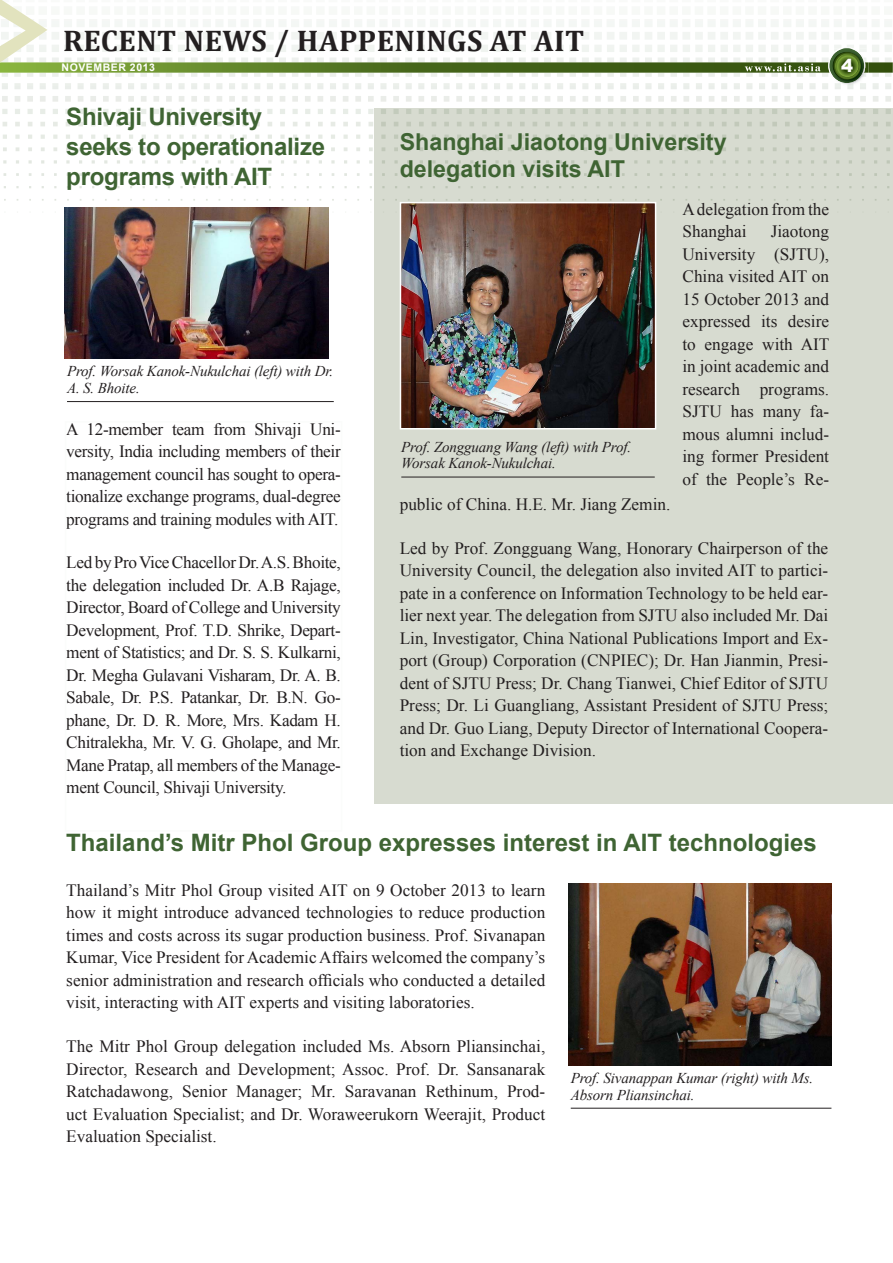
<style>
.page{position:relative;width:893px;height:1263px;background:#fff}
.page>*{position:absolute;margin:0;border:0;box-sizing:border-box;transform-origin:0 0}
.t1{font:700 30px "Cambria";letter-spacing:.015em;color:#231f20}
.t2{font:700 24px/30px "Arial";color:#3f6433}
.t3{font:700 23.25px/27px "Arial";color:#3f6433}
.t4{font:900 18px "Arial";color:#fff}
.t5{font:17.25px/22.5px "Times New Roman";color:#231f20;text-align:justify}
.t6{font:italic 15px/16.5px "Times New Roman";letter-spacing:-.01em;color:#231f20}
.t7{font:700 10.5px "Arial";letter-spacing:.05em;color:#fff}
</style>
<div class="page">
<svg style="left:4px;top:186px;width:368px;height:15px"></svg>
<img style="left:835px;top:84px;width:31px;height:3px">
<svg style="left:0;top:0;width:893px;height:84px"></svg>
<div style="left:374px;top:108px;width:519px;height:696px;background:#d7dbd0"></div>
<hr style="left:67px;top:401px;width:267px;height:1px;background:#231f20">
<hr style="left:571px;top:1108px;width:260px;height:1px;background:#231f20">
<hr style="left:401px;top:477px;width:254px;height:1px;background:#231f20">
<img style="left:65px;top:207px;width:263px;height:152px">
<img style="left:569px;top:884px;width:262px;height:181px">
<img style="left:403px;top:205px;width:250px;height:221px">
<div style="left:400px;top:202px;width:256px;height:227px;border:2px solid #fff"></div>
<p class="t1" style="left:63px;top:20px;width:523px">RECENT NEWS / HAPPENINGS AT AIT</p>
<p class="t7" style="left:62px;top:61px;width:95px">NOVEMBER 2013</p>
<p class="t4" style="left:841px;top:52px;width:14px">4</p>
<p class="t2" style="left:66px;top:103px;width:260px">Shivaji University seeks to operationalize programs with AIT</p>
<p class="t6" style="left:67px;top:363px;width:268px">Prof. Worsak Kanok-Nukulchai (left) with Dr.<br>A. S. Bhoite.</p>
<p class="t5" style="left:66px;top:417px;width:276px">A 12-member team from Shivaji Uni&shy;versity, India including members of their management council has sought to opera&shy;tionalize exchange programs, dual-degree programs and training modules with AIT.</p>
<p class="t5" style="left:66px;top:551px;width:276px">Led by Pro Vice Chacellor Dr. A.S. Bhoite, the delegation included Dr. A.B Rajage, Director, Board of College and University Development, Prof. T.D. Shrike, Depart&shy;ment of Statistics; and Dr. S. S. Kulkarni, Dr. Megha Gulavani Visharam, Dr. A. B.<br>Sabale, Dr. P.S. Patankar, Dr. B.N. Go&shy;phane, Dr. D. R. More, Mrs. Kadam H.<br>Chitralekha, Mr. V. G. Gholape, and Mr.<br>Mane Pratap, all members of the Manage&shy;ment Council, Shivaji University.</p>
<p class="t3" style="left:400px;top:129px;width:328px">Shanghai Jiaotong University delegation visits AIT</p>
<p class="t6" style="left:401px;top:438px;width:231px">Prof. Zongguang Wang (left) with Prof.<br>Worsak Kanok-Nukulchai.</p>
<p class="t5" style="left:682px;top:197px;width:148px">A delegation from the<br>Shanghai</p>
<p class="t5" style="left:682px;top:220px;width:148px;text-indent:88px">Jiaotong University (SJTU), China visited AIT on 15 October 2013 and expressed its desire to engage with AIT in joint academic and research programs.<br>SJTU has many fa&shy;mous alumni includ&shy;ing former President of the People’s Re-</p>
<p class="t5" style="left:400px;top:492px;width:272px">public of China. H.E. Mr. Jiang Zemin.</p>
<p class="t5" style="left:400px;top:536px;width:430px">Led by Prof. Zongguang Wang, Honorary Chairperson of the University Council, the delegation also invited AIT to partici&shy;pate in a conference on Information Technology to be held ear&shy;lier next year. The delegation from SJTU also included Mr. Dai Lin, Investigator, China National Publications Import and Ex&shy;port (Group) Corporation (CNPIEC); Dr. Han Jianmin, Presi&shy;dent of SJTU Press; Dr. Chang Tianwei, Chief Editor of SJTU Press; Dr. Li Guangliang, Assistant President of SJTU Press; and Dr. Guo Liang, Deputy Director of International Coopera&shy;tion and Exchange Division.</p>
<p class="t2" style="left:66px;top:828px;width:752px">Thailand’s Mitr Phol Group expresses interest in AIT technologies</p>
<p class="t5" style="left:66px;top:879px;width:481px">Thailand’s Mitr Phol Group visited AIT on 9 October 2013 to learn how it might introduce advanced technologies to reduce production times and costs across its sugar production business. Prof. Sivanapan Kumar, Vice President for Academic Affairs welcomed the company’s senior administration and research officials who conducted a detailed visit, interacting with AIT experts and visiting laboratories.</p>
<p class="t5" style="left:66px;top:1035px;width:481px">The Mitr Phol Group delegation included Ms. Absorn Pliansinchai, Director, Research and Development; Assoc. Prof. Dr. Sansanarak Ratchadawong, Senior Manager; Mr. Saravanan Rethinum, Prod&shy;uct Evaluation Specialist; and Dr. Woraweerukorn Weerajit, Product Evaluation Specialist.</p>
<p class="t6" style="left:571px;top:1069px;width:244px">Prof. Sivanappan Kumar (right) with Ms.<br>Absorn Pliansinchai.</p>
</div>
